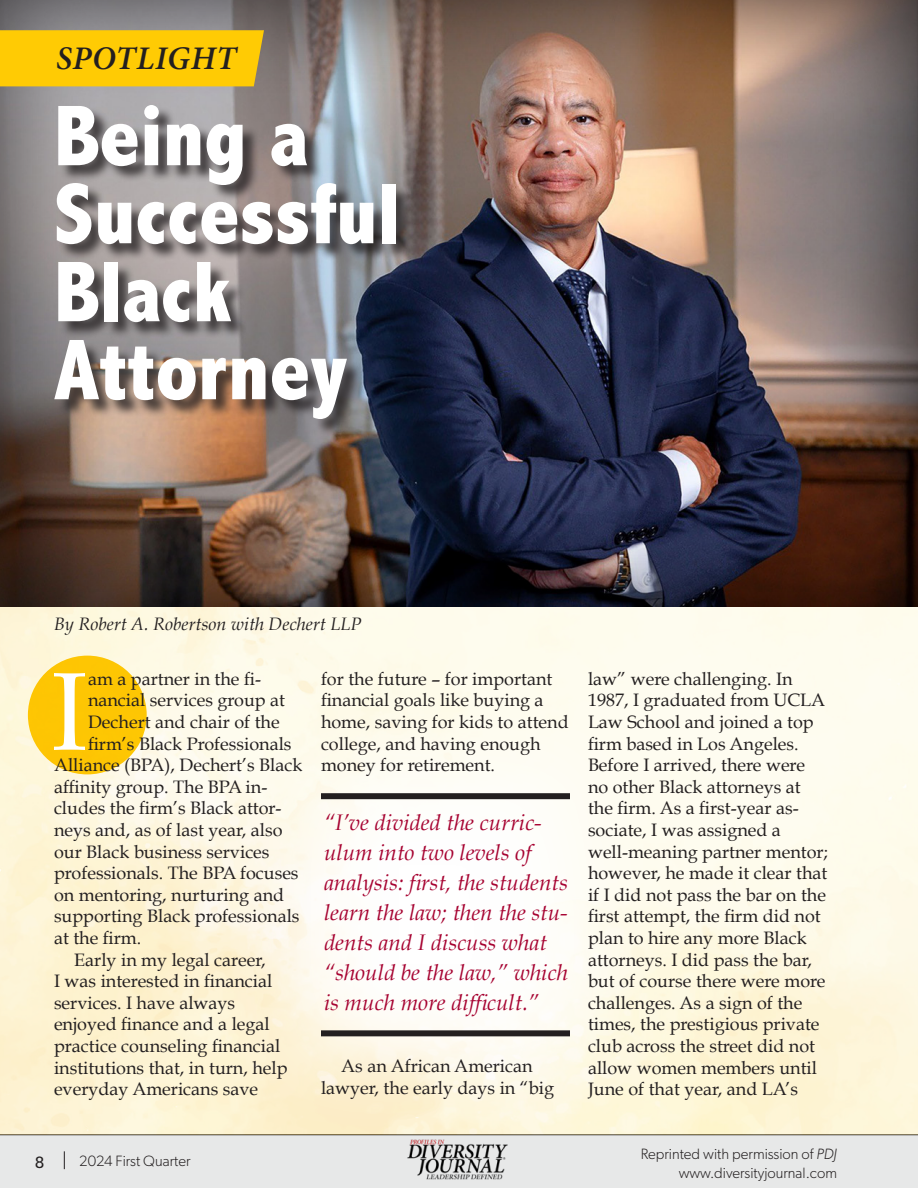
<style>
.page{position:relative;width:918px;height:1188px;background:#fff}
.page>*{position:absolute;margin:0;border:0;box-sizing:border-box;transform-origin:0 0}
.t1{font:110.85px "Book Antiqua";color:#fff}
.t2{font:800 condensed 87px/78px "Abadi";color:#fff}
.t3{font:italic 600 33px "Minion Pro";letter-spacing:.02em;color:#231f20}
.t4{font:italic 22.5px/30px "Book Antiqua";color:#a70432}
.t5{font:18px/21.6px "Book Antiqua";color:#231f20}
.t6{font:italic 18px "Book Antiqua";color:#231f20}
.t7{font:16.5px "Gibson";color:#231f20}
.t8{font:300 15px "Gibson";color:#231f20}
.s1{font-style:italic}
</style>
<div class="page">
<div style="left:0;top:1136px;width:918px;height:52px;background:#e7e8e8"></div>
<svg style="left:64px;top:1151px;width:1px;height:18px"></svg>
<hr style="left:0;top:1134px;width:918px;height:1px;background:#231f20">
<img style="left:407px;top:1139px;width:101px;height:41px">
<img style="left:0;top:607px;width:918px;height:527px">
<div style="left:0;top:0;width:918px;height:607px;background:#231f20;opacity:.75"></div>
<div style="left:56px;top:107px;width:357px;height:330px;background:#231f20;opacity:.75"></div>
<div style="left:0;top:30px;width:264px;height:56px;background:#ffcb04"></div>
<svg style="left:224px;top:691px;width:443px;height:445px;fill:#fefcef"></svg>
<div style="left:321px;top:793px;width:249px;height:6px;background:#231f20"></div>
<div style="left:321px;top:1030px;width:249px;height:6px;background:#231f20"></div>
<div style="left:28px;top:656px;width:119px;height:118px;background:#ffcb04;border-radius:50%"></div>
<p class="t3" style="left:56px;top:35px;width:182px">SPOTLIGHT</p>
<p class="t2" style="left:54px;top:97px;width:348px">Being a<br>Successful<br>Black<br>Attorney</p>
<p class="t6" style="left:54px;top:614px;width:309px">By Robert A. Robertson with Dechert LLP</p>
<p class="t1" style="left:51px;top:643px;width:39px">I</p>
<p class="t5" style="left:88px;top:668px;width:174px">am a partner in the fi-</p>
<p class="t5" style="left:88px;top:690px;width:199px">nancial services group at</p>
<p class="t5" style="left:88px;top:711px;width:193px">Dechert and chair of the</p>
<p class="t5" style="left:88px;top:733px;width:205px">firm’s Black Professionals</p>
<p class="t5" style="left:54px;top:754px;width:250px">Alliance (BPA), Dechert’s Black</p>
<p class="t5" style="left:54px;top:776px;width:215px">affinity group. The BPA in-</p>
<p class="t5" style="left:54px;top:798px;width:229px">cludes the firm’s Black attor-</p>
<p class="t5" style="left:54px;top:819px;width:230px">neys and, as of last year, also</p>
<p class="t5" style="left:54px;top:841px;width:217px">our Black business services</p>
<p class="t5" style="left:54px;top:862px;width:246px">professionals. The BPA focuses</p>
<p class="t5" style="left:54px;top:884px;width:232px">on mentoring, nurturing and</p>
<p class="t5" style="left:54px;top:906px;width:247px">supporting Black professionals</p>
<p class="t5" style="left:54px;top:927px;width:89px">at the firm.</p>
<p class="t5" style="left:54px;top:949px;width:235px;text-indent:20px">Early in my legal career,<br>I was interested in financial services. I have always enjoyed finance and a legal practice counseling financial institutions that, in turn, help everyday Americans save</p>
<p class="t5" style="left:321px;top:668px;width:249px">for the future – for important financial goals like buying a home, saving for kids to attend college, and having enough money for retirement.</p>
<p class="t4" style="left:324px;top:807px;width:245px">“I’ve divided the curric&shy;ulum into two levels of analysis: first, the students learn the law; then the stu&shy;dents and I discuss what “should be the law,” which is much more difficult.”</p>
<p class="t5" style="left:321px;top:1055px;width:235px;text-align:center">As an African American lawyer, the early days in “big</p>
<p class="t7" style="left:35px;top:1152px;width:11px">8</p>
<p class="t8" style="left:79px;top:1152px;width:113px">2024 First Quarter</p>
<p class="t5" style="left:588px;top:668px;width:242px">law” were challenging. In<br>1987, I graduated from UCLA<br>Law School and joined a top firm based in Los Angeles.<br>Before I arrived, there were no other Black attorneys at the firm. As a first-year as&shy;sociate, I was assigned a well-meaning partner mentor; however, he made it clear that if I did not pass the bar on the first attempt, the firm did not plan to hire any more Black attorneys. I did pass the bar, but of course there were more challenges. As a sign of the times, the prestigious private club across the street did not allow women members until<br>June of that year, and LA’s</p>
<p class="t8" style="left:641px;top:1145px;width:198px">Reprinted with permission of <span class="s1">PDJ</span></p>
<p class="t8" style="left:679px;top:1164px;width:160px">www.diversityjournal.com</p>
</div>
